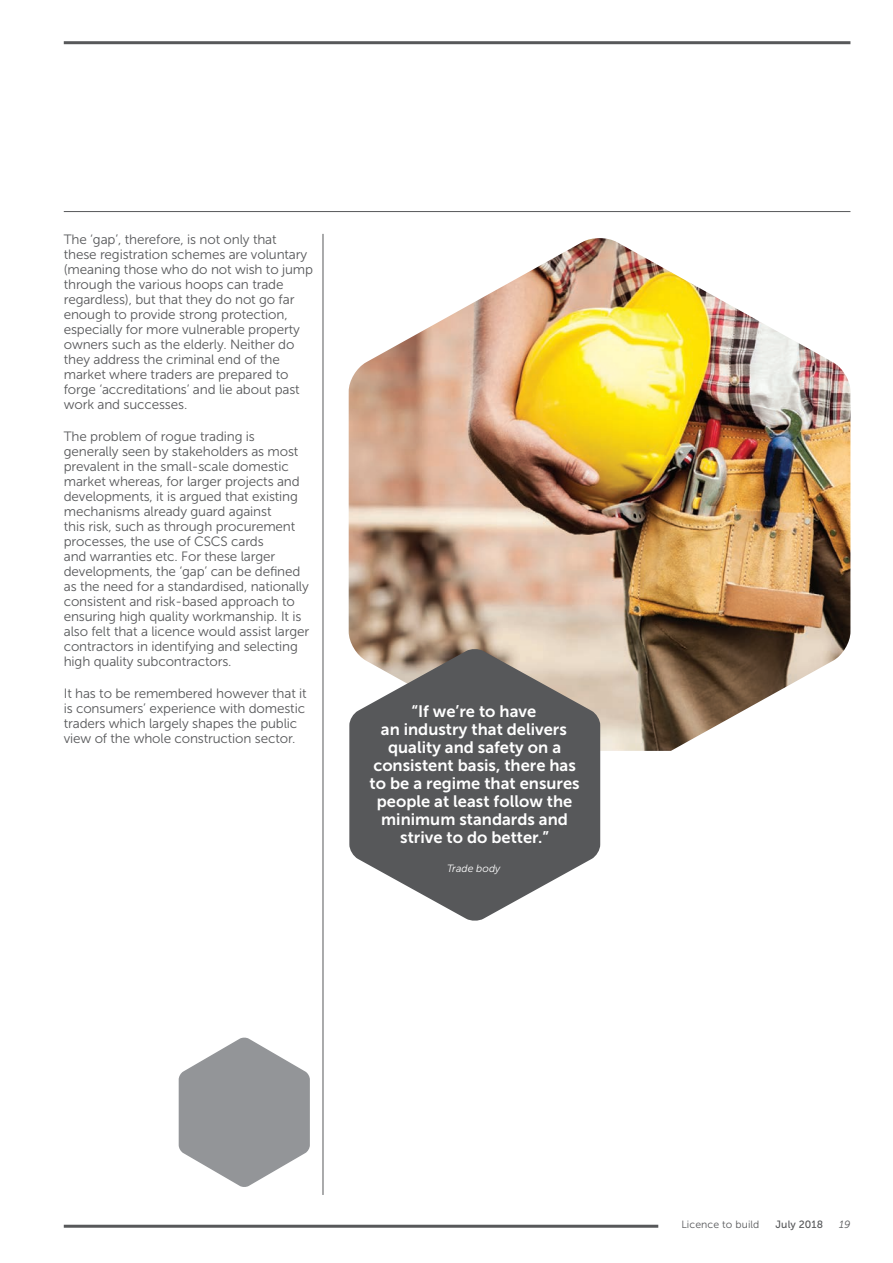
<style>
.page{position:relative;width:893px;height:1263px;background:#fff}
.page>*{position:absolute;margin:0;border:0;box-sizing:border-box;transform-origin:0 0}
.t1{font:16.5px/18px "Museo Sans 700";color:#fff;text-align:center}
.t2{font:13.5px/15px "Museo Sans 300";letter-spacing:-.01em;color:#57585a}
.t3{font:10.5px "Museo Sans 300";letter-spacing:.01em;color:#57585a}
.t4{font:italic 10.5px "Museo Sans 300";color:#fff}
.t5{font:10.5px "Museo Sans 500";letter-spacing:.01em;color:#57585a}
.t6{font:italic 10.5px "Museo Sans 300";color:#57585a}
</style>
<div class="page">
<hr style="left:64px;top:41px;width:786px;height:3px;background:#57585a">
<hr style="left:64px;top:1225px;width:594px;height:3px;background:#57585a">
<svg style="left:179px;top:1037px;width:131px;height:150px"></svg>
<img style="left:349px;top:238px;width:501px;height:513px">
<svg style="left:349px;top:648px;width:251px;height:273px;background:#7a7979"></svg>
<hr style="left:64px;top:211px;width:786px;height:1px;background:#57585a">
<hr style="left:323px;top:234px;width:1px;height:961px;background:#57585a">
<p class="t2" style="left:64px;top:232px;width:251px">The ‘gap’, therefore, is not only that<br>these registration schemes are voluntary (meaning those who do not wish to jump through the various hoops can trade regardless), but that they do not go far enough to provide strong protection, especially for more vulnerable property owners such as the elderly. Neither do they address the criminal end of the market where traders are prepared to forge ‘accreditations’ and lie about past work and successes.</p>
<p class="t2" style="left:64px;top:429px;width:247px">The problem of rogue trading is generally seen by stakeholders as most prevalent in the small-scale domestic market whereas, for larger projects and developments, it is argued that existing mechanisms already guard against<br>this risk, such as through procurement processes, the use of CSCS cards<br>and warranties etc. For these larger developments, the ‘gap’ can be defined as the need for a standardised, nationally consistent and risk-based approach to ensuring high quality workmanship. It is also felt that a licence would assist larger contractors in identifying and selecting high quality subcontractors.</p>
<p class="t2" style="left:64px;top:686px;width:244px">It has to be remembered however that it is consumers’ experience with domestic traders which largely shapes the public view of the whole construction sector.</p>
<p class="t1" style="left:370px;top:702px;width:211px">“If we’re to have<br>an industry that delivers quality and safety on a consistent basis, there has to be a regime that ensures people at least follow the minimum standards and strive to do better.”</p>
<p class="t4" style="left:447px;top:862px;width:55px">Trade body</p>
<p class="t3" style="left:681px;top:1219px;width:80px">Licence to build</p>
<p class="t5" style="left:776px;top:1219px;width:49px">July 2018</p>
<p class="t6" style="left:839px;top:1219px;width:13px">19</p>
</div>
